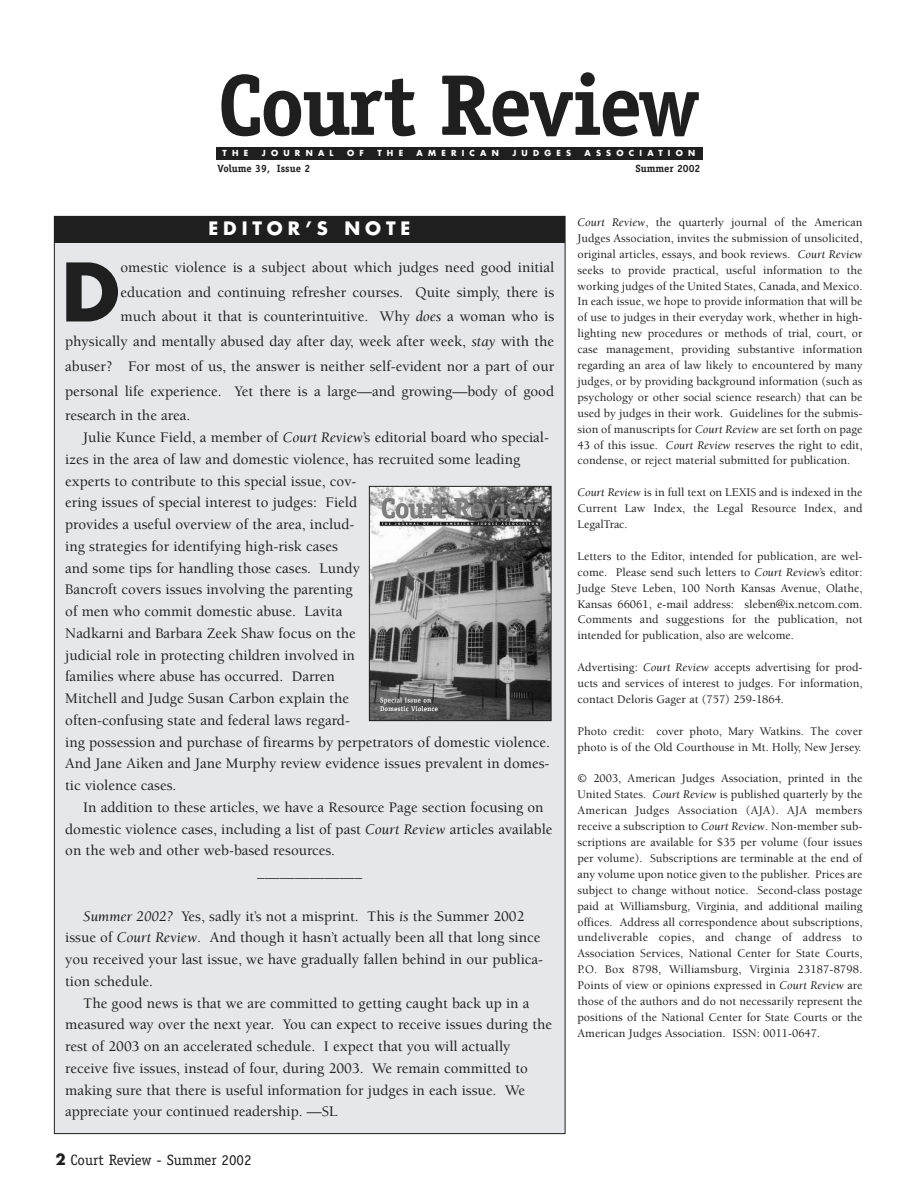
<style>
.page{position:relative;width:918px;height:1188px;background:#fff}
.page>*{position:absolute;margin:0;border:0;box-sizing:border-box;transform-origin:0 0}
.t1{font:700 86.4px "Officina Serif";letter-spacing:-.035em;color:#201f20}
.t2{font:700 78.3px "Futura";color:#201f20}
.t3{font:700 18px "Futura";letter-spacing:.275em;color:#fff}
.t4{font:500 15px/21.8px "Berkeley";color:#201f20}
.t5{font:15px "Officina Serif";color:#201f20}
.t6{font:500 12px/15.9px "Berkeley";color:#201f20;text-align:justify}
.t7{font:700 10.5px "Officina Serif";color:#201f20}
.t8{font:700 8.1px "Futura";letter-spacing:.645em;color:#fff}
.s1{font-weight:400;font-style:italic}
.s2{font-family:"Futura";font-weight:700}
</style>
<div class="page">
<div style="left:54px;top:216px;width:511px;height:918px;background:#e5e7ea"></div>
<div style="left:216px;top:147px;width:486px;height:12px;background:#201f20"></div>
<div style="left:54px;top:216px;width:511px;height:27px;background:#201f20"></div>
<img style="left:371px;top:488px;width:179px;height:231px">
<div style="left:369px;top:486px;width:183px;height:235px;border:1px solid #201f20"></div>
<h1 class="t1" style="left:218px;top:73px;width:483px">Court Review</h1>
<p class="t8" style="left:223px;top:149px;width:27px">THE</p>
<p class="t8" style="left:262px;top:149px;width:73px">JOURNAL</p>
<p class="t8" style="left:347px;top:149px;width:18px">O F</p>
<p class="t8" style="left:377px;top:149px;width:27px">THE</p>
<p class="t8" style="left:417px;top:149px;width:84px">AMERICAN</p>
<p class="t8" style="left:512px;top:149px;width:60px">JUDGES</p>
<p class="t8" style="left:585px;top:149px;width:112px">ASSOCIATION</p>
<p class="t7" style="left:218px;top:164px;width:94px">Volume 39, Issue 2</p>
<p class="t7" style="left:635px;top:164px;width:67px">Summer 2002</p>
<h3 class="t3" style="left:208px;top:220px;width:204px">EDITOR’S NOTE</h3>
<h2 class="t2" style="left:61px;top:256px;width:60px">D</h2>
<p class="t4" style="left:121px;top:258px;width:435px">omestic violence is a subject about which judges need good initial</p>
<p class="t4" style="left:121px;top:282px;width:435px">education and continuing refresher courses. Quite simply, there is</p>
<p class="t4" style="left:121px;top:307px;width:435px">much about it that is counterintuitive. Why <span class="s1">does</span> a woman who is</p>
<p class="t4" style="left:65px;top:332px;width:490px">physically and mentally abused day after day, week after week, <span class="s1">stay</span> with the</p>
<p class="t4" style="left:65px;top:357px;width:491px">abuser? For most of us, the answer is neither self-evident nor a part of our</p>
<p class="t4" style="left:65px;top:381px;width:490px">personal life experience. Yet there is a large—and growing—body of good</p>
<p class="t4" style="left:65px;top:406px;width:127px">research in the area.</p>
<p class="t4" style="left:65px;top:428px;width:486px;text-indent:18px">Julie Kunce Field, a member of <span class="s1">Court Review</span>’s editorial board who special&shy;izes in the area of law and domestic violence, has recruited some leading experts to contribute to this special issue, cov-<br>ering issues of special interest to judges: Field<br>provides a useful overview of the area, includ-<br>ing strategies for identifying high-risk cases<br>and some tips for handling those cases. Lundy<br>Bancroft covers issues involving the parenting<br>of men who commit domestic abuse. Lavita<br>Nadkarni and Barbara Zeek Shaw focus on the<br>judicial role in protecting children involved in<br>families where abuse has occurred. Darren<br>Mitchell and Judge Susan Carbon explain the<br>often-confusing state and federal laws regard-<br>ing possession and purchase of firearms by perpetrators of domestic violence.<br>And Jane Aiken and Jane Murphy review evidence issues prevalent in domes&shy;tic violence cases.</p>
<p class="t4" style="left:83px;top:798px;width:462px">In addition to these articles, we have a Resource Page section focusing on</p>
<p class="t4" style="left:65px;top:819px;width:489px">domestic violence cases, including a list of past <span class="s1">Court Review</span> articles available</p>
<p class="t4" style="left:65px;top:841px;width:271px">on the web and other web-based resources.</p>
<p class="t4" style="left:257px;top:863px;width:106px">______________</p>
<p class="t4" style="left:65px;top:906px;width:480px;text-indent:18px"><span class="s1">Summer 2002?</span> Yes, sadly it’s not a misprint. This <span class="s1">is</span> the Summer 2002 issue of <span class="s1">Court Review</span>. And though it hasn’t actually been all that long since you received your last issue, we have gradually fallen behind in our publica&shy;tion schedule.</p>
<p class="t4" style="left:65px;top:993px;width:488px;text-indent:18px">The good news is that we are committed to getting caught back up in a measured way over the next year. You can expect to receive issues during the rest of 2003 on an accelerated schedule. I expect that you will actually receive five issues, instead of four, during 2003. We remain committed to making sure that there is useful information for judges in each issue. We appreciate your continued readership. —SL</p>
<p class="t5" style="left:56px;top:1154px;width:198px"><span class="s2">2</span> Court Review - Summer 2002</p>
<p class="t6" style="left:577px;top:215px;width:287px"><span class="s1">Court Review</span>, the quarterly journal of the American Judges Association, invites the submission of unsolicited, original articles, essays, and book reviews. <span class="s1">Court Review </span>seeks to provide practical, useful information to the working judges of the United States, Canada, and Mexico.<br>In each issue, we hope to provide information that will be of use to judges in their everyday work, whether in high&shy;lighting new procedures or methods of trial, court, or case management, providing substantive information regarding an area of law likely to encountered by many judges, or by providing background information (such as psychology or other social science research) that can be used by judges in their work. Guidelines for the submis&shy;sion of manuscripts for <span class="s1">Court Review</span> are set forth on page 43 of this issue. <span class="s1">Court Review</span> reserves the right to edit, condense, or reject material submitted for publication.</p>
<p class="t6" style="left:577px;top:486px;width:287px"><span class="s1">Court Review</span> is in full text on LEXIS and is indexed in the Current Law Index, the Legal Resource Index, and LegalTrac.</p>
<p class="t6" style="left:577px;top:549px;width:286px">Letters to the Editor, intended for publication, are wel&shy;come. Please send such letters to <span class="s1">Court Review</span>’s editor:<br>Judge Steve Leben, 100 North Kansas Avenue, Olathe, Kansas 66061, e-mail address: sleben@ix.netcom.com.<br>Comments and suggestions for the publication, not intended for publication, also are welcome.</p>
<p class="t6" style="left:577px;top:661px;width:287px">Advertising: <span class="s1">Court Review</span> accepts advertising for prod&shy;ucts and services of interest to judges. For information, contact Deloris Gager at (757) 259-1864.</p>
<p class="t6" style="left:577px;top:724px;width:286px">Photo credit: cover photo, Mary Watkins. The cover photo is of the Old Courthouse in Mt. Holly, New Jersey.</p>
<p class="t6" style="left:577px;top:772px;width:287px">© 2003, American Judges Association, printed in the United States. <span class="s1">Court Review</span> is published quarterly by the American Judges Association (AJA). AJA members receive a subscription to <span class="s1">Court Review</span>. Non-member sub&shy;scriptions are available for $35 per volume (four issues per volume). Subscriptions are terminable at the end of any volume upon notice given to the publisher. Prices are subject to change without notice. Second-class postage paid at Williamsburg, Virginia, and additional mailing offices. Address all correspondence about subscriptions, undeliverable copies, and change of address to Association Services, National Center for State Courts, P.O. Box 8798, Williamsburg, Virginia 23187-8798.<br>Points of view or opinions expressed in <span class="s1">Court Review</span> are those of the authors and do not necessarily represent the positions of the National Center for State Courts or the American Judges Association. ISSN: 0011-0647.</p>
</div>
